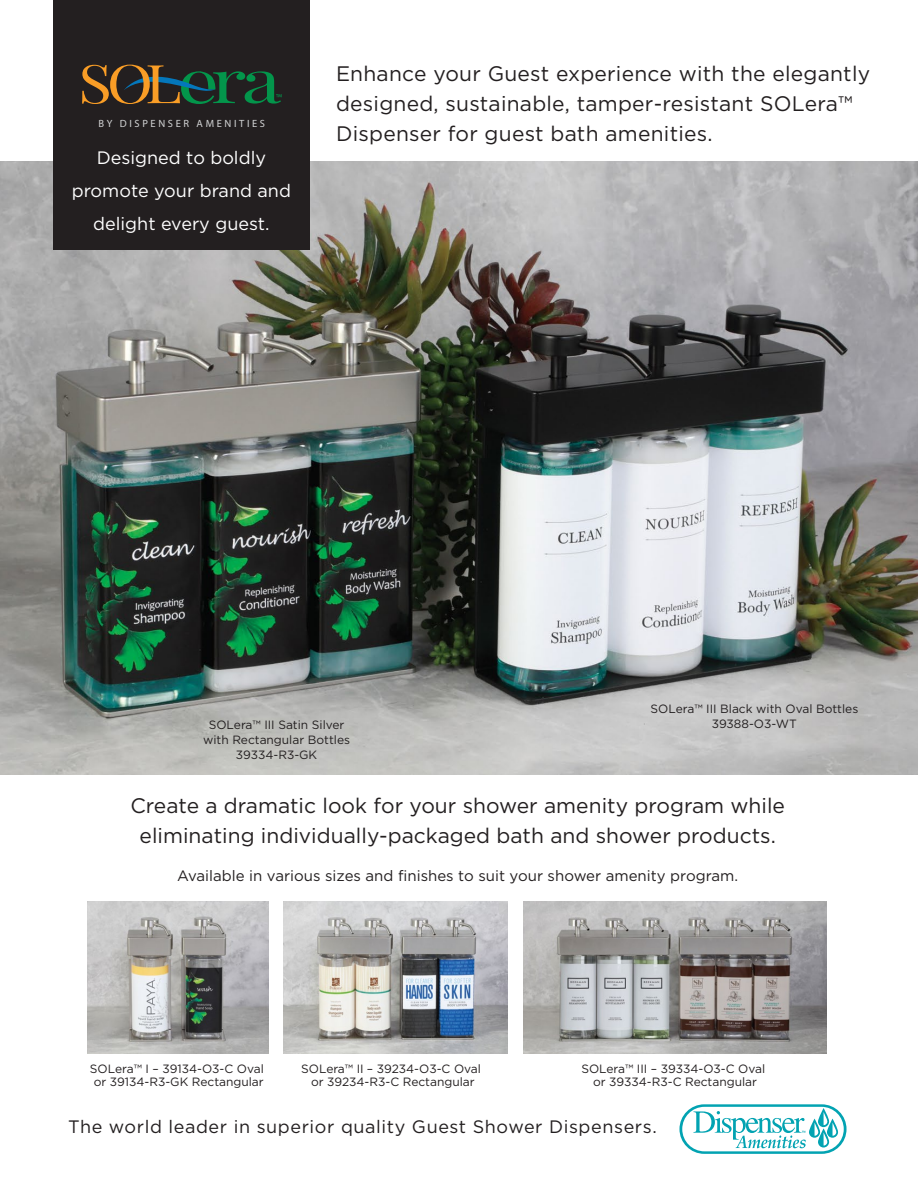
<style>
.page{position:relative;width:918px;height:1188px;background:#fff}
.page>*{position:absolute;margin:0;border:0;box-sizing:border-box;transform-origin:0 0}
.t1{font:21px/30px "Gotham";color:#231f20;text-align:center}
.t2{font:18px/33px "Gotham";color:#fff;text-align:center}
.t3{font:18px "Gotham";letter-spacing:.035em;color:#231f20}
.t4{font:15px "Gotham";color:#231f20}
.t5{font:12px/15px "Gotham";color:#231f20;text-align:center}
.t6{font:10.5px "Myriad Pro";letter-spacing:.25em;color:#d2d3d4}
</style>
<div class="page">
<img style="left:0;top:162px;width:918px;height:612px">
<div style="left:54px;top:0;width:256px;height:249px;background:#231f20"></div>
<svg style="left:82px;top:65px;width:200px;height:39px"></svg>
<img style="left:523px;top:901px;width:304px;height:153px">
<img style="left:283px;top:901px;width:225px;height:153px">
<img style="left:88px;top:901px;width:180px;height:153px">
<svg style="left:679px;top:1104px;width:168px;height:50px"></svg>
<p class="t6" style="left:99px;top:118px;width:168px">BY DISPENSER AMENITIES</p>
<h2 class="t2" style="left:72px;top:141px;width:221px">Designed to boldly promote your brand and delight every guest.</h2>
<h1 class="t1" style="left:336px;top:58px;width:536px;text-align:left">Enhance your Guest experience with the elegantly designed, sustainable, tamper-resistant SOLera™<br>Dispenser for guest bath amenities.</h1>
<p class="t5" style="left:203px;top:717px;width:148px">SOLera™ III Satin Silver with Rectangular Bottles<br>39334-R3-GK</p>
<p class="t5" style="left:651px;top:701px;width:209px">SOLera™ III Black with Oval Bottles<br>39388-O3-WT</p>
<h1 class="t1" style="left:130px;top:791px;width:656px">Create a dramatic look for your shower amenity program while eliminating individually-packaged bath and shower products.</h1>
<p class="t4" style="left:177px;top:867px;width:562px">Available in various sizes and finishes to suit your shower amenity program.</p>
<p class="t5" style="left:90px;top:1062px;width:175px;line-height:13.5px">SOLera™ I – 39134-O3-C Oval or 39134-R3-GK Rectangular</p>
<p class="t5" style="left:301px;top:1062px;width:181px;line-height:13.5px">SOLera™ II – 39234-O3-C Oval or 39234-R3-C Rectangular</p>
<p class="t5" style="left:581px;top:1062px;width:185px;line-height:13.5px">SOLera™ III – 39334-O3-C Oval or 39334-R3-C Rectangular</p>
<h2 class="t3" style="left:68px;top:1117px;width:590px">The world leader in superior quality Guest Shower Dispensers.</h2>
</div>
